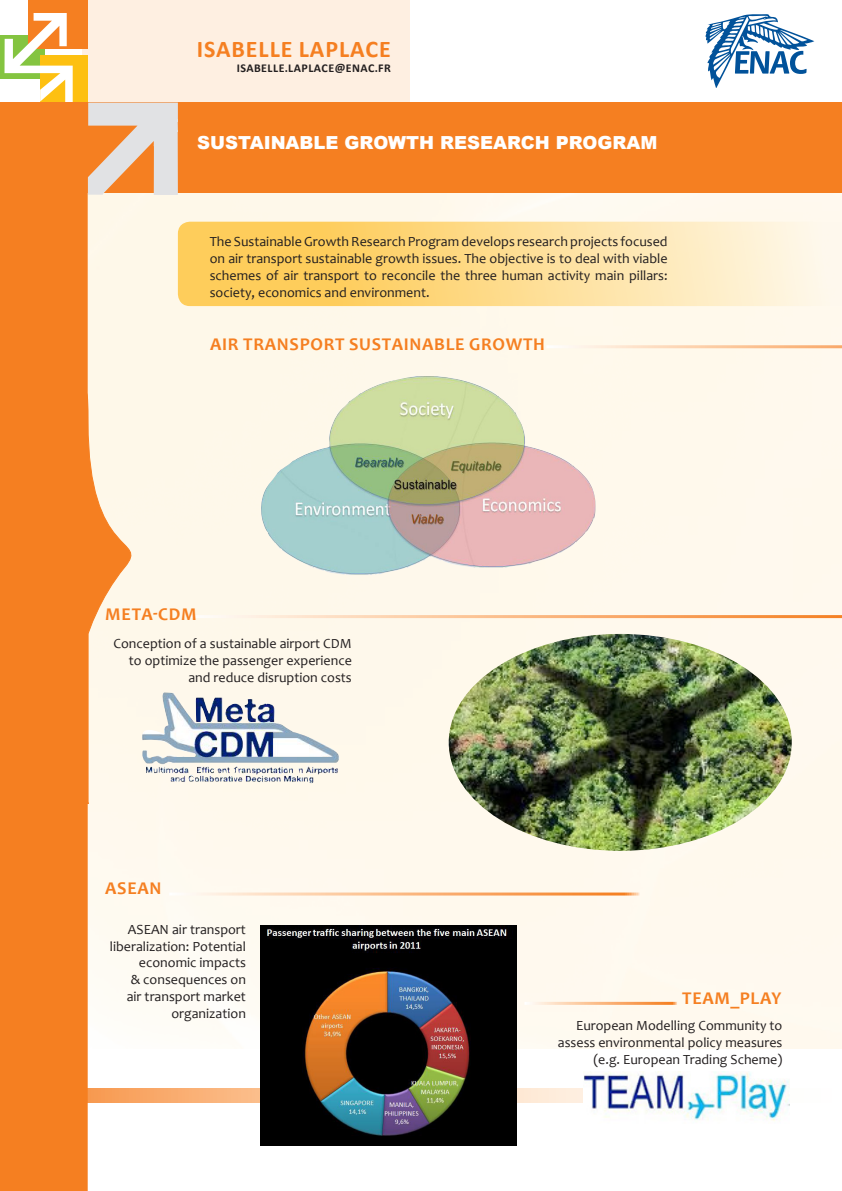
<style>
.page{position:relative;width:842px;height:1191px;background:#fff}
.page>*{position:absolute;margin:0;border:0;box-sizing:border-box;transform-origin:0 0}
.t1{font:700 24px "Calibri";letter-spacing:.04em;color:#f57f21}
.t2{font:700 18px "Candara";letter-spacing:.04em;color:#f57f21}
.t3{font:900 18px "Arial";color:#fff}
.t4{font:14px/16.8px "Candara";color:#231f20;text-align:right}
.t5{font:700 12px "Calibri";letter-spacing:.04em;color:#231f20}
</style>
<div class="page">
<div style="left:88px;top:193px;width:754px;height:855px;background:#fff9ed"></div>
<svg style="left:178px;top:222px;width:664px;height:84px;background:#fede94"></svg>
<div style="left:82px;top:0;width:328px;height:103px;background:#feefe1"></div>
<svg style="left:0;top:35px;width:5px;height:43px"></svg>
<div style="left:29px;top:0;width:59px;height:49px;background:#f57f21"></div>
<div style="left:40px;top:56px;width:48px;height:47px;background:#fdc011"></div>
<svg style="left:5px;top:13px;width:68px;height:90px"></svg>
<svg style="left:705px;top:14px;width:109px;height:73px"></svg>
<svg style="left:88px;top:1088px;width:495px;height:14px;background:#fabd8c"></svg>
<div style="left:0;top:103px;width:842px;height:90px;background:#f57f21"></div>
<svg style="left:88px;top:103px;width:90px;height:92px"></svg>
<img style="left:260px;top:376px;width:337px;height:199px">
<hr style="left:546px;top:345px;width:296px;height:3px;background:#fff">
<hr style="left:188px;top:615px;width:654px;height:3px;background:#fff">
<hr style="left:524px;top:1001px;width:153px;height:3px;background:#fff">
<hr style="left:169px;top:892px;width:470px;height:3px;background:#fff">
<div style="left:0;top:177px;width:88px;height:1014px;background:#f57f21"></div>
<img style="left:152px;top:692px;width:197px;height:83px">
<img style="left:449px;top:634px;width:343px;height:217px">
<img style="left:260px;top:925px;width:257px;height:220px">
<img style="left:583px;top:1071px;width:206px;height:50px">
<svg style="left:58px;top:283px;width:94px;height:522px;background:#fac89b"></svg>
<p class="t1" style="left:197px;top:34px;width:196px">ISABELLE LAPLACE</p>
<p class="t5" style="left:237px;top:60px;width:156px">ISABELLE.LAPLACE@ENAC.FR</p>
<p class="t3" style="left:197px;top:130px;width:462px">SUSTAINABLE GROWTH RESEARCH PROGRAM</p>
<p class="t4" style="left:210px;top:233px;width:459px;text-align:justify">The Sustainable Growth Research Program develops research projects focused on air transport sustainable growth issues. The objective is to deal with viable schemes of air transport to reconcile the three human activity main pillars: society, economics and environment.</p>
<p class="t2" style="left:210px;top:333px;width:336px">AIR TRANSPORT SUSTAINABLE GROWTH</p>
<p class="t2" style="left:105px;top:602px;width:93px">META-CDM</p>
<p class="t4" style="left:113px;top:635px;width:240px">Conception of a sustainable airport CDM to optimize the passenger experience and reduce disruption costs</p>
<p class="t2" style="left:105px;top:877px;width:58px">ASEAN</p>
<p class="t4" style="left:110px;top:920px;width:138px">ASEAN air transport liberalization: Potential economic impacts<br>&amp; consequences on<br>air transport market organization</p>
<p class="t2" style="left:682px;top:986px;width:101px">TEAM_PLAY</p>
<p class="t4" style="left:558px;top:1017px;width:226px">European Modelling Community to assess environmental policy measures (e.g. European Trading Scheme)</p>
</div>
